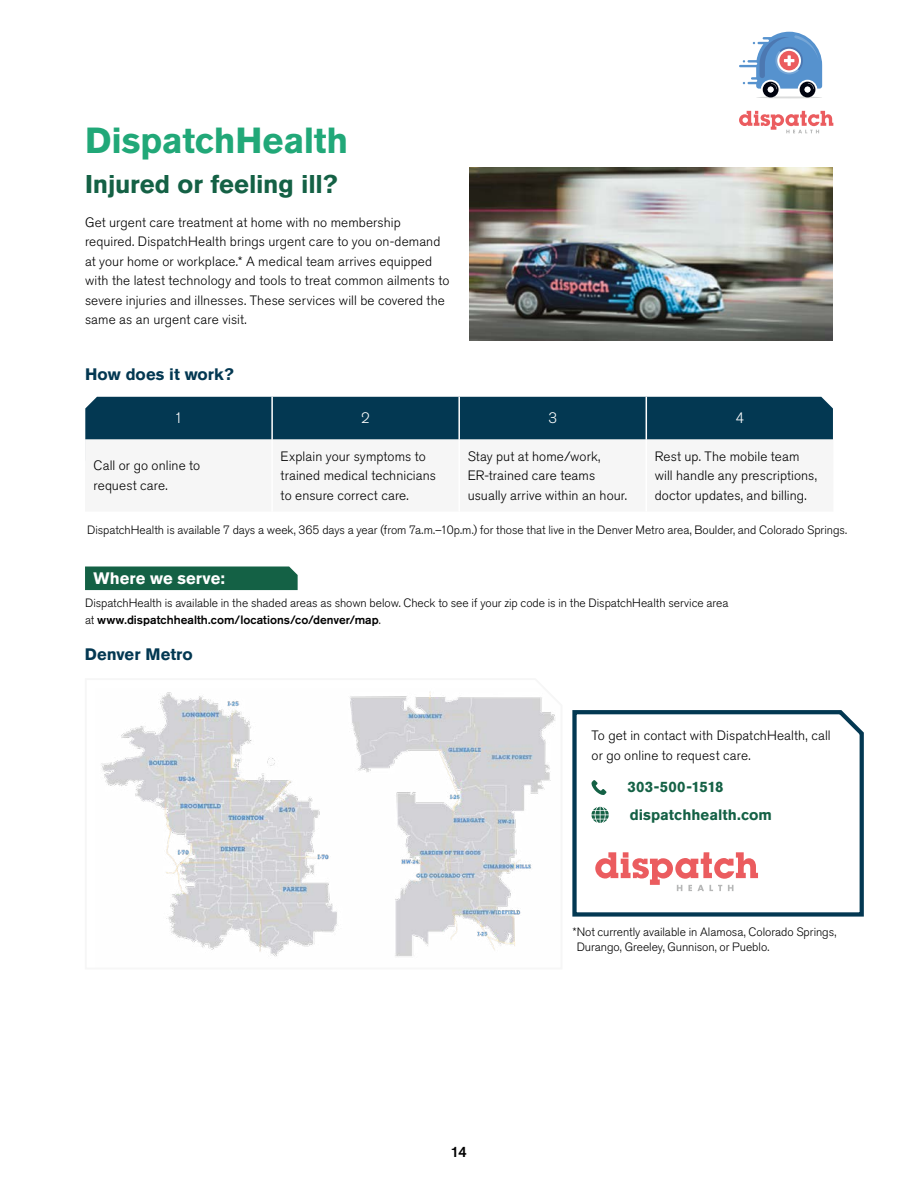
<style>
.page{position:relative;width:918px;height:1188px;background:#fff}
.page>*{position:absolute;margin:0;border:0;box-sizing:border-box;transform-origin:0 0}
.Export-Styles_Export-H2{font:700 36px "Akzidenz Grotesk BQ";letter-spacing:-.005em;color:#21a878}
.Export-Styles_Export-H3{font:700 25.5px "Akzidenz Grotesk BQ";letter-spacing:-.005em;color:#146145}
.Export-Styles_Export-H5{font:700 16.5px "Akzidenz Grotesk BQ";letter-spacing:.005em;color:#033852}
.Export-Styles_Export-H5-2{font:700 16.5px "Akzidenz Grotesk BQ";letter-spacing:.005em;color:#fff}
.Export-Styles_Export-P{font:700 15px "Akzidenz Grotesk BQ";letter-spacing:.005em;color:#146145}
.TABLE_HEADER{font:300 15px "Akzidenz Grotesk BQ";color:#fff}
.t1{font:500 15px "Akzidenz Grotesk BQ";color:#000}
.Export-Styles_Export-P-2{font:300 13.5px/19.5px "Akzidenz Grotesk BQ";letter-spacing:.01em;color:#000}
.Export-Styles_Export-Footnote{font:300 12px/16.5px "Akzidenz Grotesk BQ";color:#000}
.s1{font-weight:500}
</style>
<div class="page">
<div style="left:85px;top:397px;width:748px;height:42px;background:#033852"></div>
<hr style="left:756px;top:96px;width:66px;height:2px;background:#b6b7b7;border-radius:50%">
<div style="left:763px;top:82px;width:16px;height:15px;background:#00030f;border-radius:50%"></div>
<div style="left:800px;top:82px;width:15px;height:15px;background:#00030f;border-radius:50%"></div>
<svg style="left:739px;top:32px;width:83px;height:60px"></svg>
<svg style="left:739px;top:111px;width:94px;height:22px"></svg>
<div style="left:85px;top:567px;width:213px;height:23px;background:#146145"></div>
<img style="left:470px;top:168px;width:363px;height:172px">
<div style="left:85px;top:439px;width:748px;height:22px;background:#f6f6f6"></div>
<hr style="left:271px;top:397px;width:2px;height:42px;background:#fff">
<hr style="left:458px;top:397px;width:2px;height:42px;background:#fff">
<hr style="left:646px;top:397px;width:1px;height:42px;background:#fff">
<hr style="left:271px;top:439px;width:2px;height:73px;background:#fff">
<hr style="left:458px;top:439px;width:2px;height:73px;background:#fff">
<hr style="left:646px;top:439px;width:1px;height:73px;background:#fff">
<svg style="left:101px;top:691px;width:454px;height:266px"></svg>
<svg style="left:572px;top:710px;width:292px;height:207px"></svg>
<h2 class="Export-Styles_Export-H2" style="left:85px;top:120px;width:265px">DispatchHealth</h2>
<h3 class="Export-Styles_Export-H3" style="left:85px;top:169px;width:254px">Injured or feeling ill?</h3>
<p class="Export-Styles_Export-P-2" style="left:85px;top:213px;width:366px">Get urgent care treatment at home with no membership required. DispatchHealth brings urgent care to you on-demand at your home or workplace.* A medical team arrives equipped with the latest technology and tools to treat common ailments to severe injuries and illnesses. These services will be covered the same as an urgent care visit.</p>
<p class="Export-Styles_Export-H5" style="left:85px;top:365px;width:150px">How does it work?</p>
<p class="TABLE_HEADER" style="left:174px;top:410px;width:10px">1</p>
<p class="TABLE_HEADER" style="left:361px;top:410px;width:10px">2</p>
<p class="TABLE_HEADER" style="left:548px;top:410px;width:10px">3</p>
<p class="TABLE_HEADER" style="left:735px;top:410px;width:10px">4</p>
<p class="Export-Styles_Export-P-2" style="left:94px;top:456px;width:108px">Call or go online to request care.</p>
<p class="Export-Styles_Export-P-2" style="left:281px;top:447px;width:157px">Explain your symptoms to trained medical technicians to ensure correct care.</p>
<p class="Export-Styles_Export-P-2" style="left:468px;top:447px;width:161px">Stay put at home/work,<br>ER-trained care teams usually arrive within an hour.</p>
<p class="Export-Styles_Export-P-2" style="left:655px;top:447px;width:164px">Rest up. The mobile team will handle any prescriptions, doctor updates, and billing.</p>
<p class="Export-Styles_Export-Footnote" style="left:87px;top:522px;width:761px">DispatchHealth is available 7 days a week, 365 days a year (from 7a.m.–10p.m.) for those that live in the Denver Metro area, Boulder, and Colorado Springs.</p>
<p class="Export-Styles_Export-H5-2" style="left:94px;top:569px;width:133px">Where we serve:</p>
<p class="Export-Styles_Export-Footnote" style="left:85px;top:595px;width:645px">DispatchHealth is available in the shaded areas as shown below. Check to see if your zip code is in the DispatchHealth service area at <span class="s1">www.dispatchhealth.com/locations/co/denver/map</span>.</p>
<p class="Export-Styles_Export-H5" style="left:85px;top:645px;width:110px">Denver Metro</p>
<p class="Export-Styles_Export-P-2" style="left:592px;top:726px;width:241px">To get in contact with DispatchHealth, call or go online to request care.</p>
<p class="Export-Styles_Export-P" style="left:627px;top:778px;width:98px">303-500-1518</p>
<p class="Export-Styles_Export-P" style="left:630px;top:806px;width:144px">dispatchhealth.com</p>
<p class="t1" style="left:451px;top:1143px;width:18px">14</p>
<p class="Export-Styles_Export-Footnote" style="left:577px;top:924px;width:261px;line-height:15px;text-indent:-4px">*Not currently available in Alamosa, Colorado Springs,<br>Durango, Greeley, Gunnison, or Pueblo.</p>
</div>
